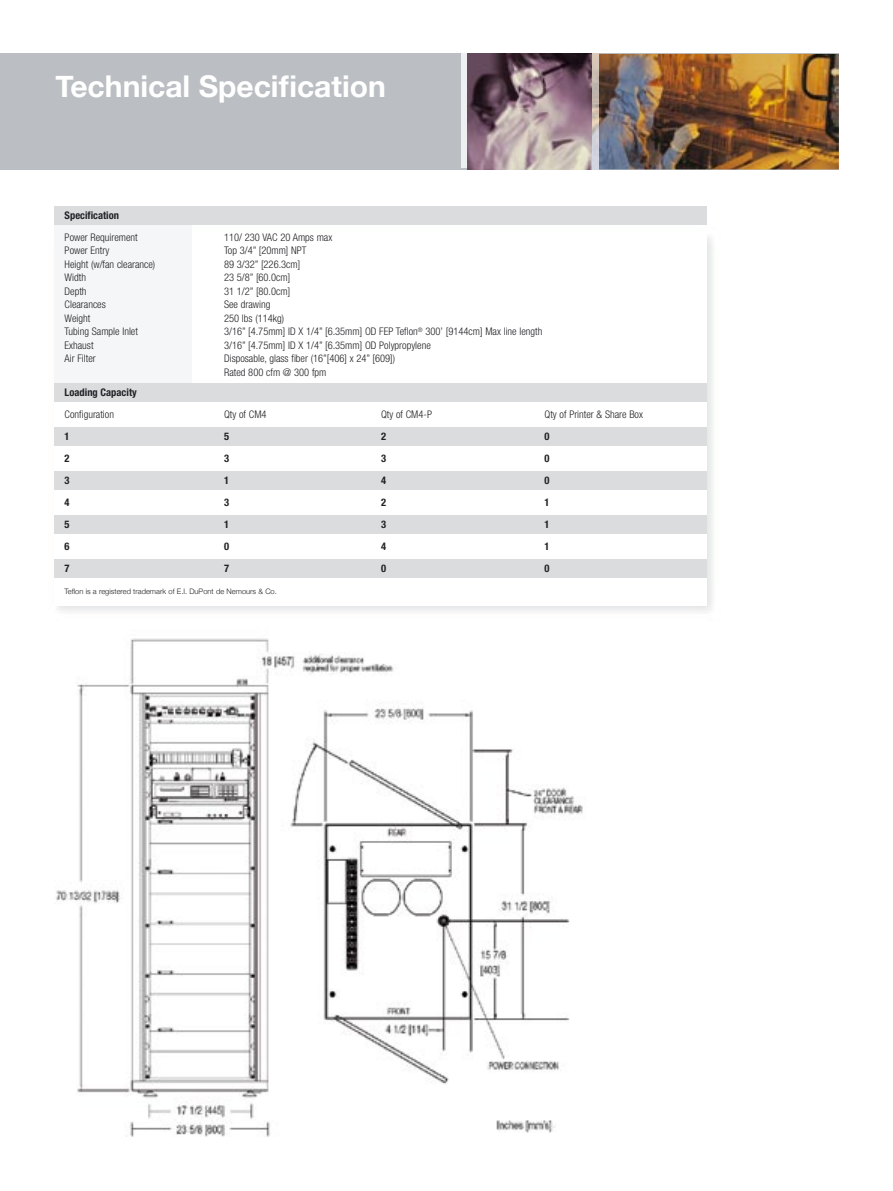
<style>
.page{position:relative;width:893px;height:1191px;background:#fff}
.page>*{position:absolute;margin:0;border:0;box-sizing:border-box;transform-origin:0 0}
.t1{font:700 30px "Helvetica Neue";color:#fff}
.t2{font:300 condensed 10.5px/13.5px "Helvetica Neue";color:#212125}
.t3{font:700 condensed 10.5px "Helvetica Neue";color:#212125}
.t4{font:300 7.5px "Helvetica Neue";color:#212125}
</style>
<div class="page">
<div style="left:0;top:53px;width:839px;height:116px;background:#bbbec2"></div>
<img style="left:468px;top:54px;width:371px;height:115px">
<div style="left:461px;top:53px;width:7px;height:115px;background:#eeeff0"></div>
<svg style="left:592px;top:53px;width:6px;height:117px"></svg>
<img style="left:58px;top:236px;width:655px;height:375px">
<div style="left:54px;top:233px;width:652px;height:373px;background:#fff"></div>
<div style="left:54px;top:221px;width:137px;height:168px;background:#f5f6f7"></div>
<img style="left:56px;top:638px;width:527px;height:498px">
<div style="left:54px;top:206px;width:652px;height:18px;background:#dadcde"></div>
<div style="left:54px;top:383px;width:652px;height:18px;background:#dadcde"></div>
<div style="left:54px;top:427px;width:652px;height:18px;background:#dadcde"></div>
<div style="left:54px;top:471px;width:652px;height:18px;background:#dadcde"></div>
<div style="left:54px;top:515px;width:652px;height:18px;background:#dadcde"></div>
<div style="left:54px;top:559px;width:652px;height:18px;background:#dadcde"></div>
<h1 class="t1" style="left:55px;top:68px;width:332px">Technical Specification</h1>
<p class="t3" style="left:65px;top:209px;width:56px">Specification</p>
<p class="t2" style="left:65px;top:230px;width:75px">Power Requirement</p>
<p class="t2" style="left:224px;top:230px;width:110px">110/ 230 VAC 20 Amps max</p>
<p class="t2" style="left:65px;top:244px;width:46px">Power Entry</p>
<p class="t2" style="left:224px;top:244px;width:84px">Top 3/4” [20mm] NPT</p>
<p class="t2" style="left:65px;top:257px;width:92px">Height (w/fan clearance)</p>
<p class="t2" style="left:224px;top:257px;width:78px">89 3/32” [226.3cm]</p>
<p class="t2" style="left:65px;top:271px;width:23px">Width</p>
<p class="t2" style="left:224px;top:271px;width:68px">23 5/8” [60.0cm]</p>
<p class="t2" style="left:65px;top:284px;width:23px">Depth</p>
<p class="t2" style="left:224px;top:284px;width:68px">31 1/2” [80.0cm]</p>
<p class="t2" style="left:65px;top:298px;width:43px">Clearances</p>
<p class="t2" style="left:224px;top:298px;width:48px">See drawing</p>
<p class="t2" style="left:65px;top:311px;width:27px">Weight</p>
<p class="t2" style="left:224px;top:311px;width:62px">250 lbs (114kg)</p>
<p class="t2" style="left:65px;top:325px;width:75px">Tubing Sample Inlet</p>
<p class="t2" style="left:224px;top:325px;width:320px">3/16” [4.75mm] ID X 1/4” [6.35mm] OD FEP Teflon<sup>®</sup> 300’ [9144cm] Max line length</p>
<p class="t2" style="left:65px;top:338px;width:30px">Exhaust</p>
<p class="t2" style="left:224px;top:338px;width:208px">3/16” [4.75mm] ID X 1/4” [6.35mm] OD Polypropylene</p>
<p class="t2" style="left:65px;top:352px;width:33px">Air Filter</p>
<p class="t2" style="left:224px;top:352px;width:173px">Disposable, glass fiber (16”[406] x 24” [609])<br>Rated 800 cfm @ 300 fpm</p>
<p class="t3" style="left:65px;top:386px;width:74px">Loading Capacity</p>
<p class="t2" style="left:65px;top:408px;width:51px">Configuration</p>
<p class="t2" style="left:224px;top:408px;width:44px">Qty of CM4</p>
<p class="t2" style="left:381px;top:408px;width:53px">Qty of CM4-P</p>
<p class="t2" style="left:544px;top:408px;width:100px">Qty of Printer &amp; Share Box</p>
<p class="t3" style="left:65px;top:430px;width:7px">1</p>
<p class="t3" style="left:224px;top:430px;width:7px">5</p>
<p class="t3" style="left:381px;top:430px;width:7px">2</p>
<p class="t3" style="left:544px;top:430px;width:7px">0</p>
<p class="t3" style="left:65px;top:452px;width:7px">2</p>
<p class="t3" style="left:224px;top:452px;width:7px">3</p>
<p class="t3" style="left:381px;top:452px;width:7px">3</p>
<p class="t3" style="left:544px;top:452px;width:7px">0</p>
<p class="t3" style="left:65px;top:474px;width:7px">3</p>
<p class="t3" style="left:224px;top:474px;width:7px">1</p>
<p class="t3" style="left:381px;top:474px;width:7px">4</p>
<p class="t3" style="left:544px;top:474px;width:7px">0</p>
<p class="t3" style="left:65px;top:496px;width:7px">4</p>
<p class="t3" style="left:224px;top:496px;width:7px">3</p>
<p class="t3" style="left:381px;top:496px;width:7px">2</p>
<p class="t3" style="left:544px;top:496px;width:7px">1</p>
<p class="t3" style="left:65px;top:518px;width:7px">5</p>
<p class="t3" style="left:224px;top:518px;width:7px">1</p>
<p class="t3" style="left:381px;top:518px;width:7px">3</p>
<p class="t3" style="left:544px;top:518px;width:7px">1</p>
<p class="t3" style="left:65px;top:540px;width:7px">6</p>
<p class="t3" style="left:224px;top:540px;width:7px">0</p>
<p class="t3" style="left:381px;top:540px;width:7px">4</p>
<p class="t3" style="left:544px;top:540px;width:7px">1</p>
<p class="t3" style="left:65px;top:562px;width:7px">7</p>
<p class="t3" style="left:224px;top:562px;width:7px">7</p>
<p class="t3" style="left:381px;top:562px;width:7px">0</p>
<p class="t3" style="left:544px;top:562px;width:7px">0</p>
<p class="t4" style="left:65px;top:587px;width:214px">Teflon is a registered trademark of E.I. DuPont de Nemours &amp; Co.</p>
</div>
